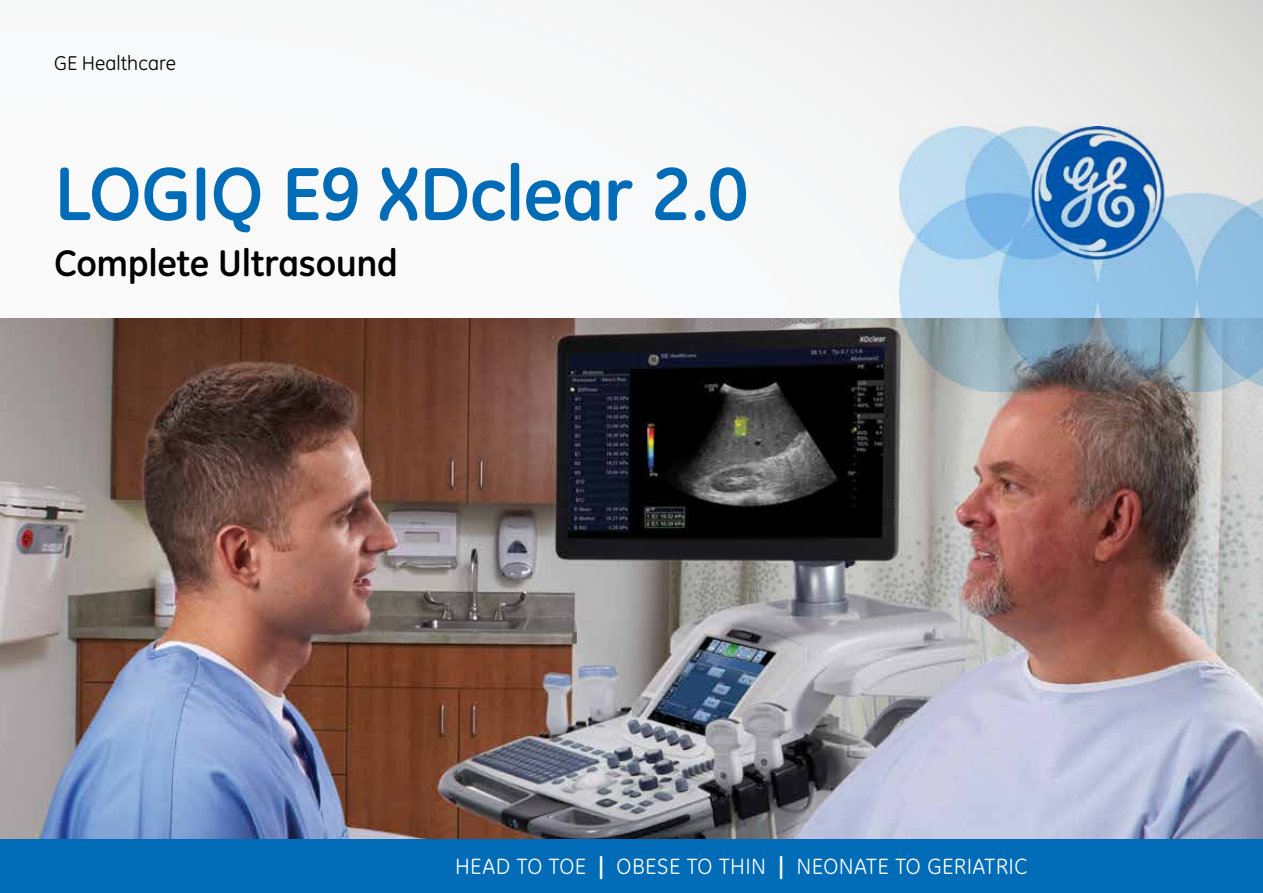
<style>
.page{position:relative;width:1263px;height:893px;background:#fff}
.page>*{position:absolute;margin:0;border:0;box-sizing:border-box;transform-origin:0 0}
.t1{font:700 76.5px "GE Inspira";letter-spacing:-.015em;color:#006cb7}
.t2{font:700 37.5px "GE Inspira";letter-spacing:-.01em;color:#000}
.t3{font:22.5px "GE Inspira";letter-spacing:.015em;color:#fff}
.t4{font:20.25px "GE Inspira";color:#000}
.s1{font-weight:700}
</style>
<div class="page">
<div style="left:0;top:0;width:1263px;height:893px;background:linear-gradient(to right,#fff,#e6e6e6)"></div>
<img style="left:0;top:319px;width:1263px;height:520px">
<div style="left:0;top:839px;width:1263px;height:54px;background:#006cb7"></div>
<img style="left:899px;top:127px;width:364px;height:264px">
<p class="t4" style="left:54px;top:51px;width:124px">GE Healthcare</p>
<h1 class="t1" style="left:54px;top:145px;width:696px">LOGIQ E9 XDclear 2.0</h1>
<h2 class="t2" style="left:54px;top:239px;width:346px">Complete Ultrasound</h2>
<p class="t3" style="left:455px;top:853px;width:574px">HEAD TO TOE <span class="s1">|</span> OBESE TO THIN <span class="s1">|</span> NEONATE TO GERIATRIC</p>
</div>
